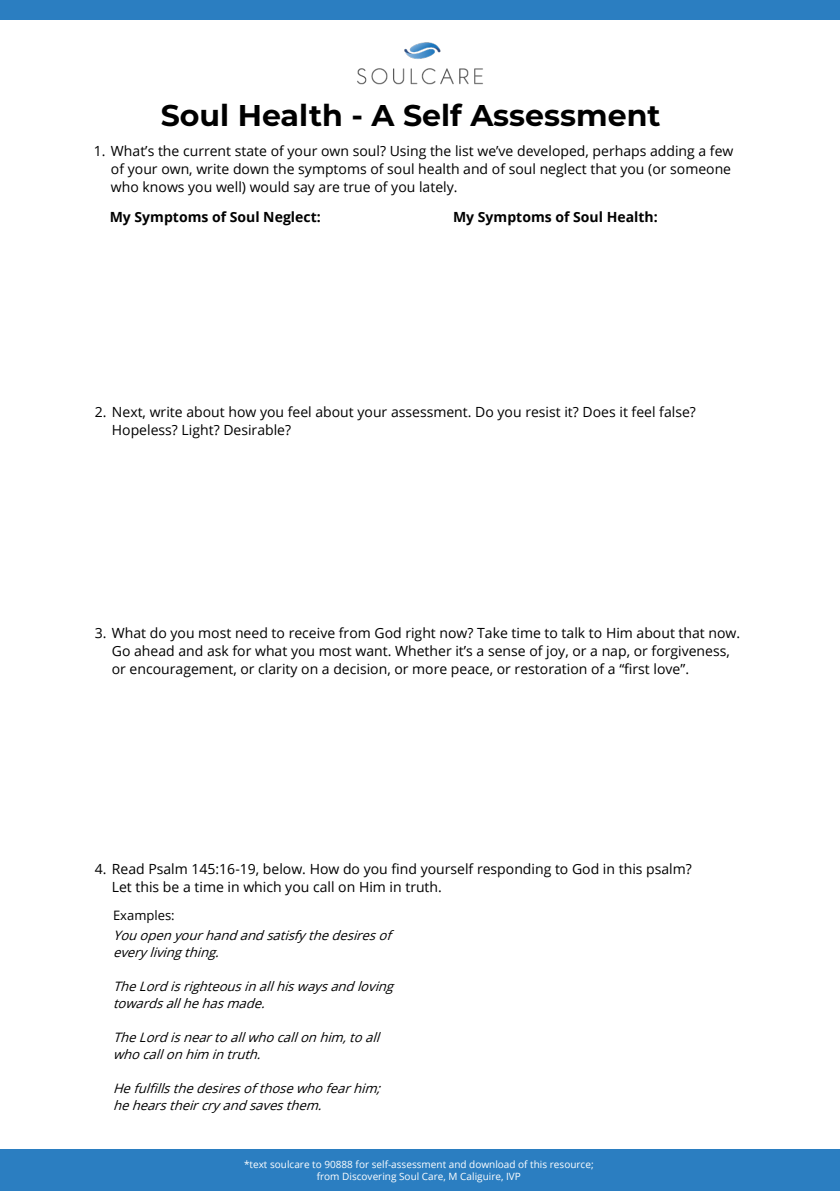
<style>
.page{position:relative;width:840px;height:1191px;background:#fff}
.page>*{position:absolute;margin:0;border:0;box-sizing:border-box;transform-origin:0 0}
.t1{font:700 30px "Montserrat";color:#000}
.t2{font:14px/18px "Open Sans";color:#000}
.t3{font:700 14px "Open Sans";color:#000}
.t4{font:italic 13px/17px "Open Sans";color:#000}
.t5{font:13px "Open Sans";color:#000}
.t6{font:10px/12px "Open Sans";color:#fff;text-align:center}
</style>
<div class="page">
<img style="left:348px;top:19px;width:143px;height:66px">
<div style="left:0;top:1149px;width:839px;height:42px;background:#2b7ec1"></div>
<div style="left:0;top:0;width:839px;height:19px;background:#2b7ec1"></div>
<h1 class="t1" style="left:161px;top:94px;width:501px">Soul Health - A Self Assessment</h1>
<p class="t2" style="left:111px;top:142px;width:623px;text-indent:-17px">1. What’s the current state of your own soul? Using the list we’ve developed, perhaps adding a few of your own, write down the symptoms of soul health and of soul neglect that you (or someone who knows you well) would say are true of you lately.</p>
<p class="t3" style="left:110px;top:207px;width:212px">My Symptoms of Soul Neglect:</p>
<p class="t3" style="left:453px;top:207px;width:206px">My Symptoms of Soul Health:</p>
<p class="t2" style="left:112px;top:402px;width:585px;text-indent:-17px">2. Next, write about how you feel about your assessment. Do you resist it? Does it feel false?<br>Hopeless? Light? Desirable?</p>
<p class="t2" style="left:112px;top:623px;width:629px;text-indent:-17px">3. What do you most need to receive from God right now? Take time to talk to Him about that now.<br>Go ahead and ask for what you most want. Whether it’s a sense of joy, or a nap, or forgiveness, or encouragement, or clarity on a decision, or more peace, or restoration of a “first love”.</p>
<p class="t2" style="left:112px;top:859px;width:581px;text-indent:-17px">4. Read Psalm 145:16-19, below. How do you find yourself responding to God in this psalm?<br>Let this be a time in which you call on Him in truth.</p>
<p class="t5" style="left:113px;top:906px;width:63px">Examples:</p>
<p class="t4" style="left:113px;top:926px;width:284px">Youopenyourhandandsatisfythedesiresof everylivingthing.</p>
<p class="t4" style="left:113px;top:977px;width:286px">TheLordisrighteousinallhiswaysandloving towardsallhehasmade.</p>
<p class="t4" style="left:113px;top:1028px;width:272px">TheLordisneartoallwhocallonhim,toall whocallonhim intruth.</p>
<p class="t4" style="left:113px;top:1079px;width:273px">Hefulfillsthedesiresofthosewhofearhim; hehearstheircryandsavesthem.</p>
<p class="t6" style="left:244px;top:1157px;width:351px">*text soulcare to 90888 for self-assessment and download of this resource; from Discovering Soul Care, M Caliguire, IVP</p>
</div>
